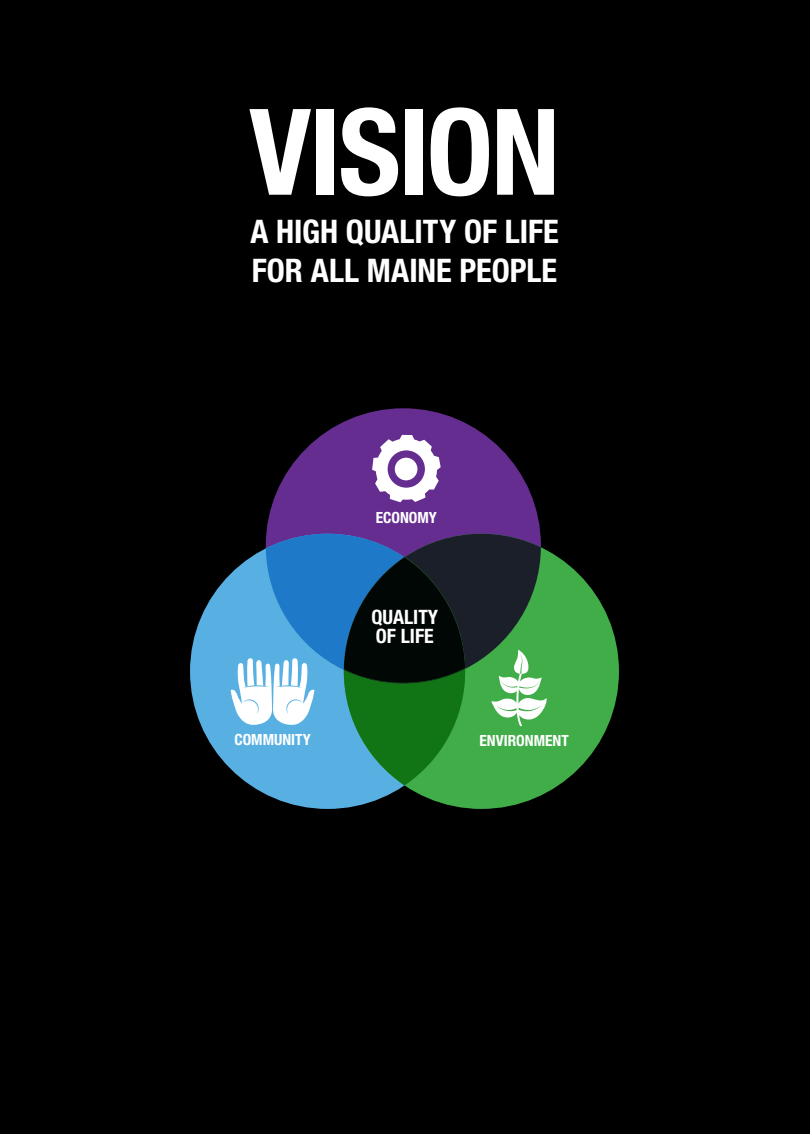
<style>
.page{position:relative;width:810px;height:1134px;background:#000}
.page>*{position:absolute;margin:0;border:0;box-sizing:border-box;transform-origin:0 0}
.t1{font:700 condensed 120px "Helvetica Neue";letter-spacing:-.02em;color:#fff}
.t2{font:700 condensed 32.55px/39px "Helvetica Neue";color:#fff}
.t3{font:700 condensed 19.8px/18.8px "Helvetica Neue";color:#fff}
.t4{font:700 condensed 15.45px "Helvetica Neue";color:#fff}
</style>
<div class="page">
<div style="left:266px;top:408px;width:275px;height:275px;background:#662d91;border-radius:50%"></div>
<div style="left:190px;top:534px;width:275px;height:275px;background:#58b0e2;border-radius:50%"></div>
<div style="left:344px;top:534px;width:275px;height:275px;background:#41ad49;border-radius:50%"></div>
<svg style="left:372px;top:435px;width:69px;height:67px"></svg>
<svg style="left:231px;top:534px;width:317px;height:251px"></svg>
<h1 class="t1" style="left:249px;top:109px;width:312px">VISION</h1>
<p class="t2" style="left:250px;top:215px;width:310px">A HIGH QUALITY OF LIFE<br>FOR ALL MAINE PEOPLE</p>
<p class="t4" style="left:376px;top:512px;width:63px">ECONOMY</p>
<p class="t3" style="left:371px;top:610px;width:68px">QUALITY<br>OF LIFE</p>
<p class="t4" style="left:234px;top:734px;width:78px">COMMUNITY</p>
<p class="t4" style="left:479px;top:735px;width:91px">ENVIRONMENT</p>
</div>
